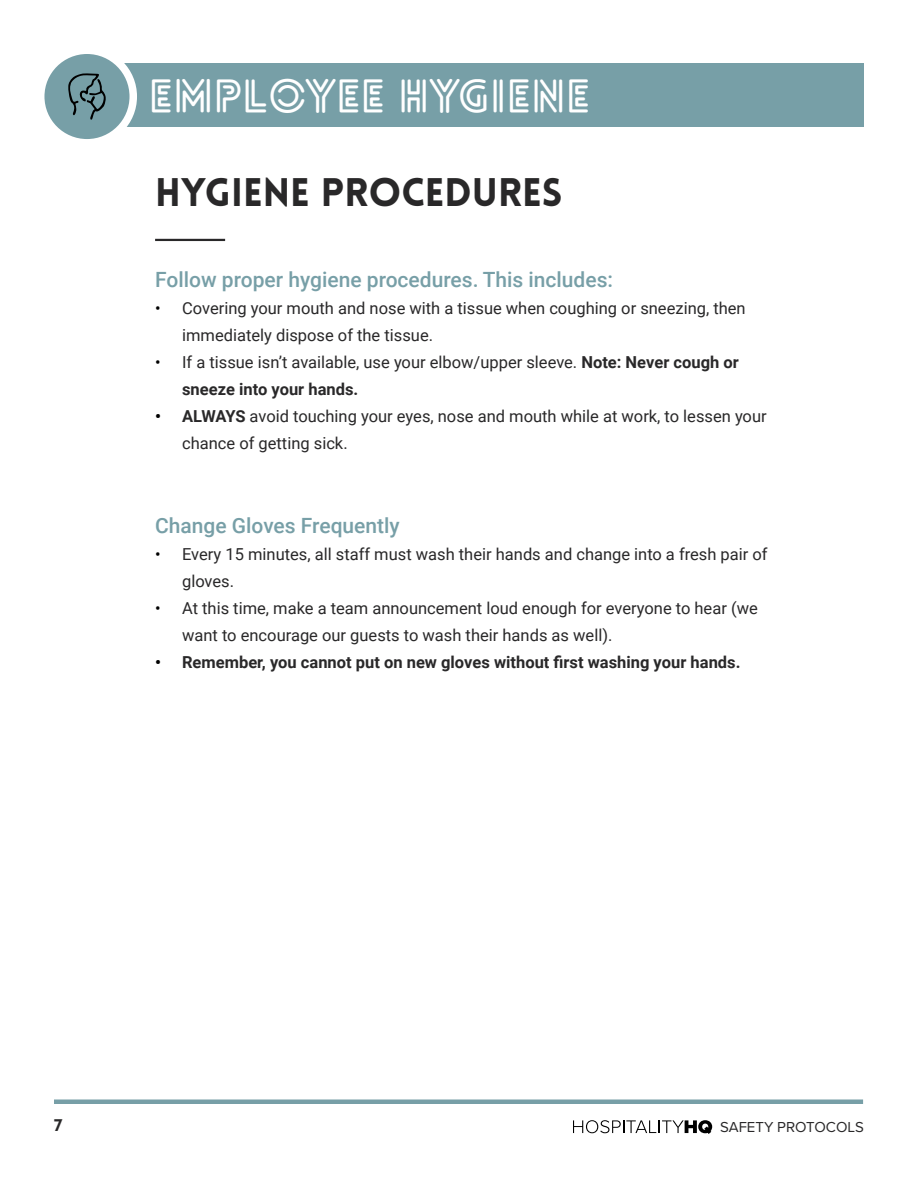
<style>
.page{position:relative;width:918px;height:1188px;background:#fff}
.page>*{position:absolute;margin:0;border:0;box-sizing:border-box;transform-origin:0 0}
.t1{font:700 45px "Lovelo Line";color:#fff}
.t2{font:900 39px "Lovelo";color:#292829}
.t3{font:500 21px "Roboto";color:#779fa7}
.t4{font:16.5px/27px "Roboto";color:#292829}
.t5{font:700 16.5px "Roboto";color:#292829}
.t6{font:900 16.5px "Lovelo";color:#292829}
.t7{font:15px "Proxima Nova";color:#292829}
.s1{color:#000}
.s2{font-weight:700}
.s3{font-weight:700;color:#000}
</style>
<div class="page">
<div style="left:117px;top:63px;width:747px;height:64px;background:#779fa7"></div>
<div style="left:41px;top:50px;width:92px;height:93px;background:#779fa7;border-radius:50%"></div>
<div style="left:37px;top:47px;width:100px;height:100px;border:8px solid #fff;border-radius:50%"></div>
<svg style="left:68px;top:73px;width:38px;height:47px"></svg>
<hr style="left:54px;top:1100px;width:809px;height:4px;background:#779fa7">
<svg style="left:573px;top:1120px;width:139px;height:14px"></svg>
<hr style="left:155px;top:239px;width:70px;height:2px;background:#292829">
<h1 class="t1" style="left:148px;top:68px;width:443px">EMPLOYEE HYGIENE</h1>
<h2 class="t2" style="left:155px;top:168px;width:409px">HYGIENE PROCEDURES</h2>
<p class="t3" style="left:155px;top:265px;width:459px">Follow proper hygiene procedures. This includes:</p>
<p class="t4" style="left:182px;top:294px;width:565px;text-indent:-27px"><span class="s1">•</span> Covering your mouth and nose with a tissue when coughing or sneezing, then immediately dispose of the tissue.</p>
<p class="t4" style="left:182px;top:348px;width:558px;text-indent:-27px"><span class="s1">•</span> If a tissue isn’t available, use your elbow/upper sleeve. <span class="s2">Note: Never cough or sneeze into your hands.</span></p>
<p class="t4" style="left:182px;top:402px;width:586px;text-indent:-27px"><span class="s3">•</span> <span class="s2">ALWAYS</span> avoid touching your eyes, nose and mouth while at work, to lessen your chance of getting sick.</p>
<p class="t3" style="left:155px;top:511px;width:246px">Change Gloves Frequently</p>
<p class="t4" style="left:182px;top:540px;width:587px;text-indent:-27px"><span class="s1">•</span> Every 15 minutes, all staff must wash their hands and change into a fresh pair of gloves.</p>
<p class="t4" style="left:182px;top:594px;width:577px;text-indent:-27px"><span class="s1">•</span> At this time, make a team announcement loud enough for everyone to hear (we want to encourage our guests to wash their hands as well).</p>
<p class="t5" style="left:155px;top:651px;width:587px"><span class="s1">•</span> Remember, you cannot put on new gloves without first washing your hands.</p>
<p class="t6" style="left:54px;top:1115px;width:10px">7</p>
<p class="t7" style="left:720px;top:1116px;width:145px">SAFETY PROTOCOLS</p>
</div>
